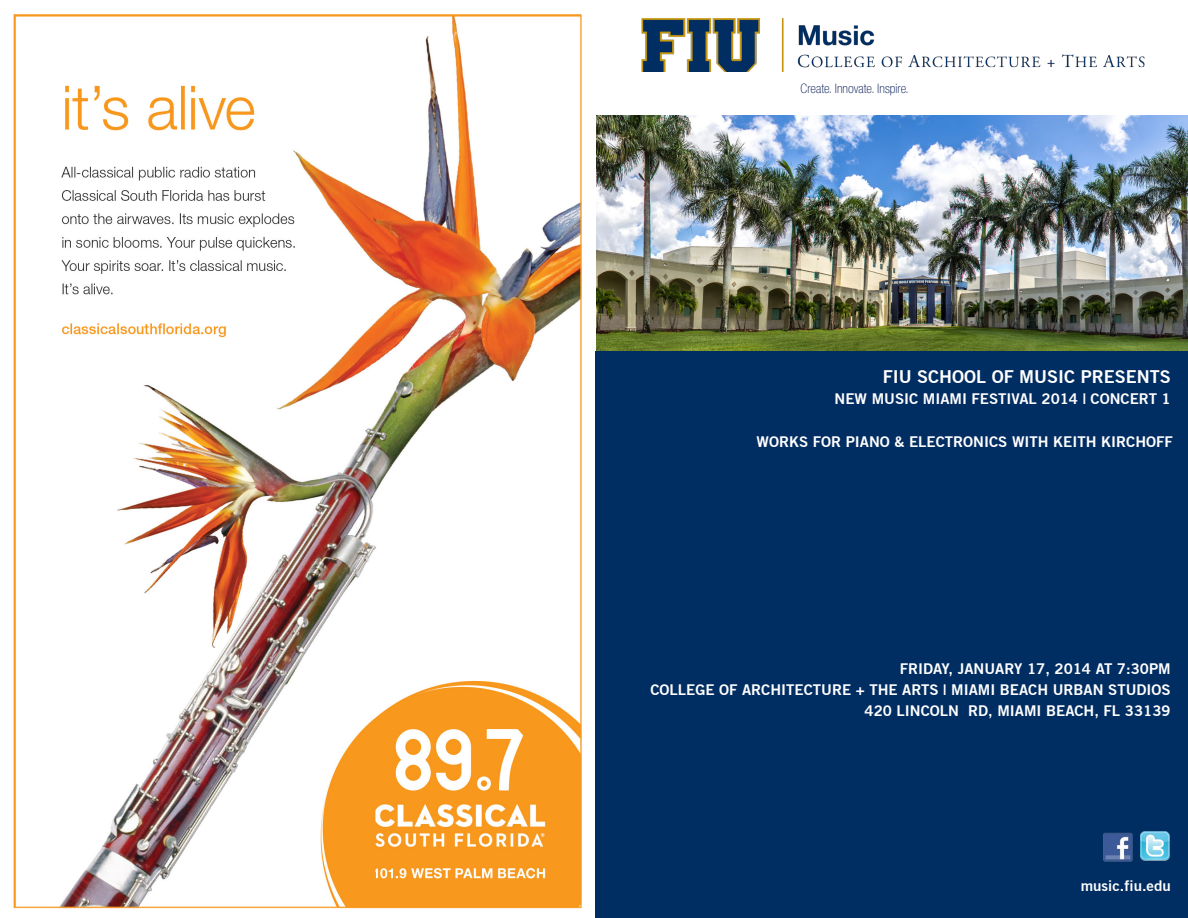
<style>
.page{position:relative;width:1188px;height:918px;background:#fff}
.page>*{position:absolute;margin:0;border:0;box-sizing:border-box;transform-origin:0 0}
.t1{font:17.4px "Trade Gothic Bold Two";color:#fff}
.t2{font:14.55px "Trade Gothic Bold Two";color:#fff}
.t3{font:100 condensed 13.05px "Helvetica Neue LT Std";color:#001652}
</style>
<div class="page">
<img style="left:596px;top:116px;width:592px;height:235px">
<div style="left:595px;top:351px;width:593px;height:567px;background:#002d62"></div>
<img style="left:1103px;top:832px;width:30px;height:30px">
<img style="left:1140px;top:831px;width:30px;height:30px">
<img style="left:641px;top:18px;width:504px;height:54px">
<img style="left:13px;top:14px;width:569px;height:895px">
<p class="t3" style="left:801px;top:81px;width:110px">Create. Innovate. Inspire.</p>
<p class="t1" style="left:883px;top:366px;width:289px">FIU SCHOOL OF MUSIC PRESENTS</p>
<p class="t2" style="left:835px;top:390px;width:338px">NEW MUSIC MIAMI FESTIVAL 2014 | CONCERT 1</p>
<p class="t2" style="left:757px;top:432px;width:418px">WORKS FOR PIANO &amp; ELECTRONICS WITH KEITH KIRCHOFF</p>
<p class="t2" style="left:900px;top:660px;width:272px">FRIDAY, JANUARY 17, 2014 AT 7:30PM</p>
<p class="t2" style="left:650px;top:681px;width:522px">COLLEGE OF ARCHITECTURE + THE ARTS | MIAMI BEACH URBAN STUDIOS</p>
<p class="t2" style="left:865px;top:702px;width:308px">420 LINCOLN RD, MIAMI BEACH, FL 33139</p>
<p class="t2" style="left:1081px;top:876px;width:91px">music.fiu.edu</p>
</div>
